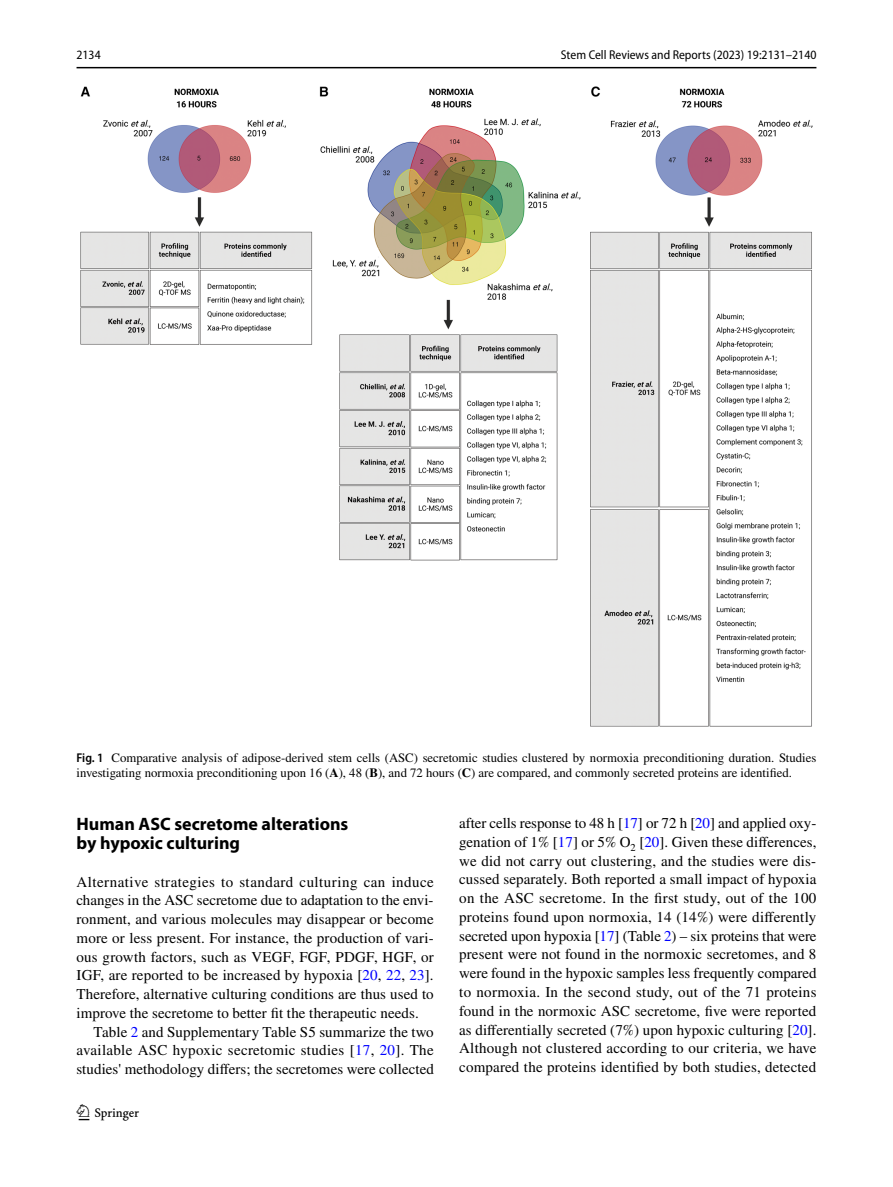
<style>
.page{position:relative;width:893px;height:1187px;background:#fff}
.page>*{position:absolute;margin:0;border:0;box-sizing:border-box;transform-origin:0 0}
.t1{font:22.5px "Springnew Regular 2";color:#000}
.t2{font:700 18px/18.8px "Myriad Pro";color:#000}
.t3{font:15px/18.8px "STIX";letter-spacing:.005em;color:#000;text-align:justify}
.t4{font:12.75px/15px "STIX";color:#000}
.t5{font:semi-condensed 12.75px "Myriad Pro";color:#000}
.s1{font-family:"Myriad Pro";font-weight:600;font-stretch:semi-condensed}
.s2{font-weight:700}
.s3{color:#00f}
</style>
<div class="page">
<hr style="left:77px;top:67px;width:739px;height:1px;background:#000">
<img style="left:81px;top:87px;width:731px;height:639px">
<p class="t5" style="left:77px;top:48px;width:26px">2134</p>
<p class="t5" style="left:561px;top:48px;width:257px">Stem Cell Reviews and Reports (2023) 19:2131–2140</p>
<p class="t4" style="left:77px;top:751px;width:741px"><span class="s1">Fig. 1</span> Comparative analysis of adipose-derived stem cells (ASC) secretomic studies clustered by normoxia preconditioning duration. Studies investigating normoxia preconditioning upon 16 (<span class="s2">A</span>), 48 (<span class="s2">B</span>), and 72 hours (<span class="s2">C</span>) are compared, and commonly secreted proteins are identified.</p>
<p class="t2" style="left:77px;top:814px;width:273px">Human ASC secretome alterations by hypoxic culturing</p>
<p class="t3" style="left:77px;top:873px;width:359px">Alternative strategies to standard culturing can induce changes in the ASC secretome due to adaptation to the envi&shy;ronment, and various molecules may disappear or become more or less present. For instance, the production of vari&shy;ous growth factors, such as VEGF, FGF, PDGF, HGF, or IGF, are reported to be increased by hypoxia [<span class="s3">20</span>, <span class="s3">22</span>, <span class="s3">23</span>].<br>Therefore, alternative culturing conditions are thus used to improve the secretome to better fit the therapeutic needs.</p>
<p class="t3" style="left:77px;top:1023px;width:359px;text-indent:17px">Table <span class="s3">2</span> and Supplementary Table S5 summarize the two available ASC hypoxic secretomic studies [<span class="s3">17</span>, <span class="s3">20</span>]. The studies' methodology differs; the secretomes were collected</p>
<h1 class="t1" style="left:79px;top:1104px;width:62px">1 3</h1>
<p class="t3" style="left:459px;top:814px;width:359px">after cells response to 48 h [<span class="s3">17</span>] or 72 h [<span class="s3">20</span>] and applied oxy&shy;genation of 1% [<span class="s3">17</span>] or 5% O<sub>2</sub> [<span class="s3">20</span>]. Given these differences, we did not carry out clustering, and the studies were dis&shy;cussed separately. Both reported a small impact of hypoxia on the ASC secretome. In the first study, out of the 100 proteins found upon normoxia, 14 (14%) were differently secreted upon hypoxia [<span class="s3">17</span>] (Table <span class="s3">2</span>) – six proteins that were present were not found in the normoxic secretomes, and 8 were found in the hypoxic samples less frequently compared to normoxia. In the second study, out of the 71 proteins found in the normoxic ASC secretome, five were reported as differentially secreted (7%) upon hypoxic culturing [<span class="s3">20</span>].<br>Although not clustered according to our criteria, we have compared the proteins identified by both studies, detected</p>
</div>
